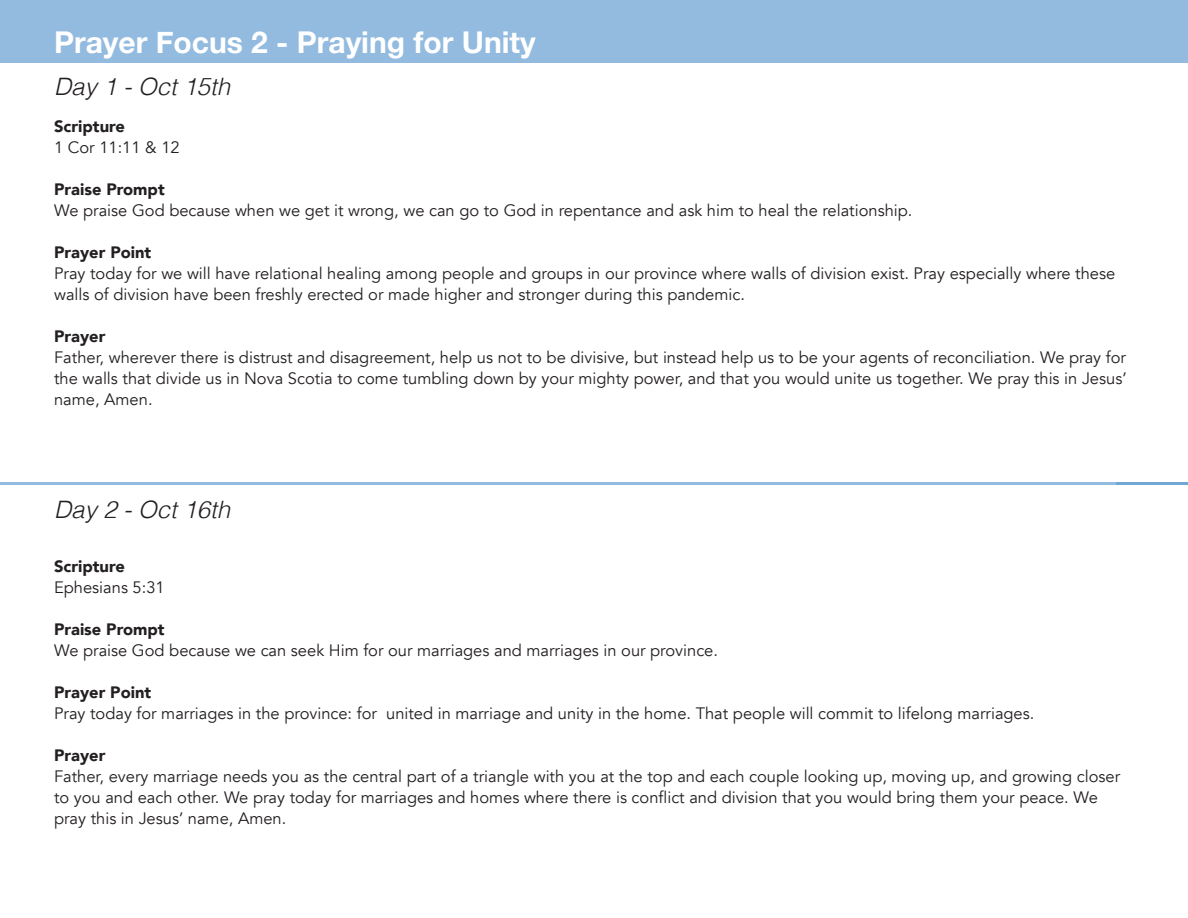
<style>
.page{position:relative;width:1188px;height:918px;background:#fff}
.page>*{position:absolute;margin:0;border:0;box-sizing:border-box;transform-origin:0 0}
.t1{font:700 30px "Helvetica Neue";color:#fff}
.t2{font:italic 300 24px "Helvetica";color:#231f20}
.t3{font:16.5px/21px "Avenir";color:#231f20}
.t4{font:900 16.5px "Avenir";color:#231f20}
</style>
<div class="page">
<div style="left:0;top:0;width:1188px;height:63px;background:#92bbdf"></div>
<hr style="left:0;top:482px;width:1188px;height:3px;background:#639fd2">
<p class="t1" style="left:54px;top:18px;width:483px">Prayer Focus 2 - Praying for Unity</p>
<p class="t2" style="left:54px;top:66px;width:178px">Day 1 - Oct 15th</p>
<p class="t4" style="left:54px;top:112px;width:72px">Scripture</p>
<p class="t3" style="left:54px;top:137px;width:127px">1 Cor 11:11 &amp; 12</p>
<p class="t4" style="left:54px;top:175px;width:112px">Praise Prompt</p>
<p class="t3" style="left:54px;top:200px;width:860px">We praise God because when we get it wrong, we can go to God in repentance and ask him to heal the relationship.</p>
<p class="t4" style="left:54px;top:238px;width:99px">Prayer Point</p>
<p class="t3" style="left:54px;top:263px;width:1063px">Pray today for we will have relational healing among people and groups in our province where walls of division exist. Pray especially where these walls of division have been freshly erected or made higher and stronger during this pandemic.</p>
<p class="t4" style="left:54px;top:322px;width:53px">Prayer</p>
<p class="t3" style="left:54px;top:347px;width:1074px;text-align:justify">Father, wherever there is distrust and disagreement, help us not to be divisive, but instead help us to be your agents of reconciliation. We pray for the walls that divide us in Nova Scotia to come tumbling down by your mighty power, and that you would unite us together. We pray this in Jesus’ name, Amen.</p>
<p class="t2" style="left:54px;top:489px;width:178px">Day 2 - Oct 16th</p>
<p class="t4" style="left:54px;top:552px;width:72px">Scripture</p>
<p class="t3" style="left:54px;top:577px;width:112px">Ephesians 5:31</p>
<p class="t4" style="left:54px;top:615px;width:112px">Praise Prompt</p>
<p class="t3" style="left:54px;top:640px;width:666px">We praise God because we can seek Him for our marriages and marriages in our province.</p>
<p class="t4" style="left:54px;top:678px;width:99px">Prayer Point</p>
<p class="t3" style="left:54px;top:703px;width:982px">Pray today for marriages in the province: for united in marriage and unity in the home. That people will commit to lifelong marriages.</p>
<p class="t4" style="left:54px;top:741px;width:53px">Prayer</p>
<p class="t3" style="left:54px;top:766px;width:1068px">Father, every marriage needs you as the central part of a triangle with you at the top and each couple looking up, moving up, and growing closer to you and each other. We pray today for marriages and homes where there is conflict and division that you would bring them your peace. We pray this in Jesus’ name, Amen.</p>
</div>
